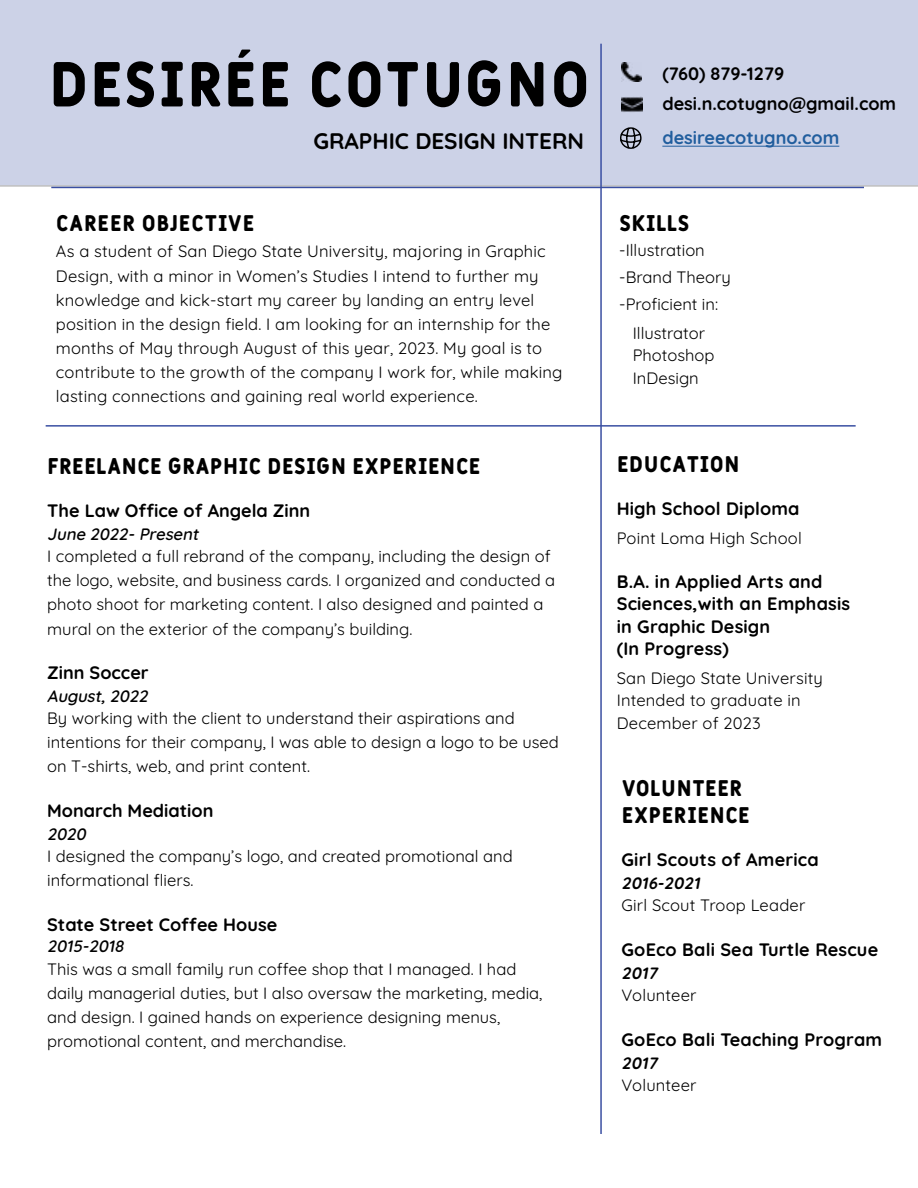
<style>
.page{position:relative;width:918px;height:1188px;background:#fff}
.page>*{position:absolute;margin:0;border:0;box-sizing:border-box;transform-origin:0 0}
.t1{font:63px "Fulbo Retro";color:#000}
.t2{font:22.5px/27px "Fulbo Argenta";color:#000}
.t3{font:700 22.5px "Quicksand";color:#000}
.t4{font:700 18px/22.5px "Quicksand";letter-spacing:.01em;color:#000}
.t5{font:700 18px "Quicksand";color:#215e9e}
.t6{font:16.5px/24px "Quicksand";color:#000}
.t7{font:italic 600 16.5px "Quicksand";color:#000}
.t8{font:italic 700 16.5px "Quicksand";color:#000}
</style>
<div class="page">
<div style="left:0;top:0;width:918px;height:187px;background:#ccd2e7"></div>
<img style="left:622px;top:62px;width:19px;height:19px">
<img style="left:621px;top:97px;width:22px;height:15px">
<hr style="left:600px;top:44px;width:2px;height:1090px;background:#3a4fa2">
<hr style="left:51px;top:187px;width:813px;height:1px;background:#3a4fa2">
<hr style="left:46px;top:425px;width:810px;height:2px;background:#3a4fa2">
<svg style="left:620px;top:127px;width:22px;height:22px"></svg>
<hr style="left:662px;top:146px;width:177px;height:1px;background:#215e9e">
<h1 class="t1" style="left:48px;top:47px;width:544px">DESIRÉE COTUGNO</h1>
<h2 class="t3" style="left:314px;top:124px;width:272px">GRAPHIC DESIGN INTERN</h2>
<h2 class="t2" style="left:56px;top:211px;width:200px">CAREER OBJECTIVE</h2>
<p class="t6" style="left:56px;top:237px;width:491px;line-height:25.5px">As a student of San Diego State University, majoring in Graphic<br>Design, with a minor in Women’s Studies I intend to further my</p>
<p class="t6" style="left:56px;top:287px;width:508px">knowledge and kick-start my career by landing an entry level position in the design field. I am looking for an internship for the months of May through August of this year, 2023. My goal is to contribute to the growth of the company I work for, while making lasting connections and gaining real world experience.</p>
<h2 class="t2" style="left:47px;top:454px;width:435px">FREELANCE GRAPHIC DESIGN EXPERIENCE</h2>
<p class="t4" style="left:47px;top:498px;width:264px">The Law Office of Angela Zinn</p>
<p class="t7" style="left:47px;top:521px;width:157px">June 2022-Present</p>
<p class="t6" style="left:47px;top:543px;width:510px">I completed a full rebrand of the company, including the design of the logo, website, and business cards. I organized and conducted a photo shoot for marketing content. I also designed and painted a mural on the exterior of the company’s building.</p>
<p class="t4" style="left:47px;top:660px;width:103px">Zinn Soccer</p>
<p class="t7" style="left:47px;top:683px;width:106px">August,2022</p>
<p class="t6" style="left:47px;top:705px;width:513px">By working with the client to understand their aspirations and intentions for their company, I was able to design a logo to be used on T-shirts, web, and print content.</p>
<p class="t4" style="left:47px;top:798px;width:168px">Monarch Mediation</p>
<p class="t7" style="left:47px;top:821px;width:44px">2020</p>
<p class="t6" style="left:47px;top:843px;width:467px">I designed the company’s logo, and created promotional and informational fliers.</p>
<p class="t4" style="left:47px;top:912px;width:232px">State Street Coffee House</p>
<p class="t7" style="left:47px;top:934px;width:82px">2015-2018</p>
<p class="t6" style="left:47px;top:955px;width:497px">This was a small family run coffee shop that I managed. I had daily managerial duties, but I also oversaw the marketing, media, and design. I gained hands on experience designing menus, promotional content, and merchandise.</p>
<p class="t4" style="left:662px;top:57px;width:235px;line-height:30.2px">(760) 879-1279 desi.n.cotugno@gmail.com</p>
<p class="t5" style="left:662px;top:124px;width:178px">desireecotugno.com</p>
<h2 class="t2" style="left:619px;top:210px;width:72px">SKILLS</h2>
<p class="t6" style="left:619px;top:235px;width:113px;line-height:27px">-Illustration -Brand Theory -Proficient in:</p>
<p class="t6" style="left:633px;top:320px;width:83px;line-height:22.5px">Illustrator<br>Photoshop<br>InDesign</p>
<h2 class="t2" style="left:617px;top:451px;width:125px">EDUCATION</h2>
<p class="t4" style="left:617px;top:496px;width:184px">High School Diploma</p>
<p class="t6" style="left:617px;top:524px;width:187px">Point Loma High School</p>
<p class="t4" style="left:617px;top:568px;width:235px">B.A. in Applied Arts and<br>Sciences,with an Emphasis in Graphic Design<br>(In Progress)</p>
<p class="t6" style="left:617px;top:665px;width:208px;line-height:22.5px">San Diego State University<br>Intended to graduate in<br>December of 2023</p>
<h2 class="t2" style="left:622px;top:775px;width:130px">VOLUNTEER<br>EXPERIENCE</h2>
<p class="t4" style="left:622px;top:847px;width:199px">Girl Scouts of America</p>
<p class="t8" style="left:622px;top:870px;width:84px">2016-2021</p>
<p class="t6" style="left:622px;top:892px;width:185px">Girl Scout Troop Leader</p>
<p class="t4" style="left:622px;top:937px;width:258px">GoEco Bali Sea Turtle Rescue</p>
<p class="t8" style="left:622px;top:960px;width:41px">2017</p>
<p class="t6" style="left:622px;top:982px;width:77px">Volunteer</p>
<p class="t4" style="left:622px;top:1027px;width:262px">GoEco Bali Teaching Program</p>
<p class="t8" style="left:622px;top:1050px;width:41px">2017</p>
<p class="t6" style="left:622px;top:1072px;width:77px">Volunteer</p>
</div>
